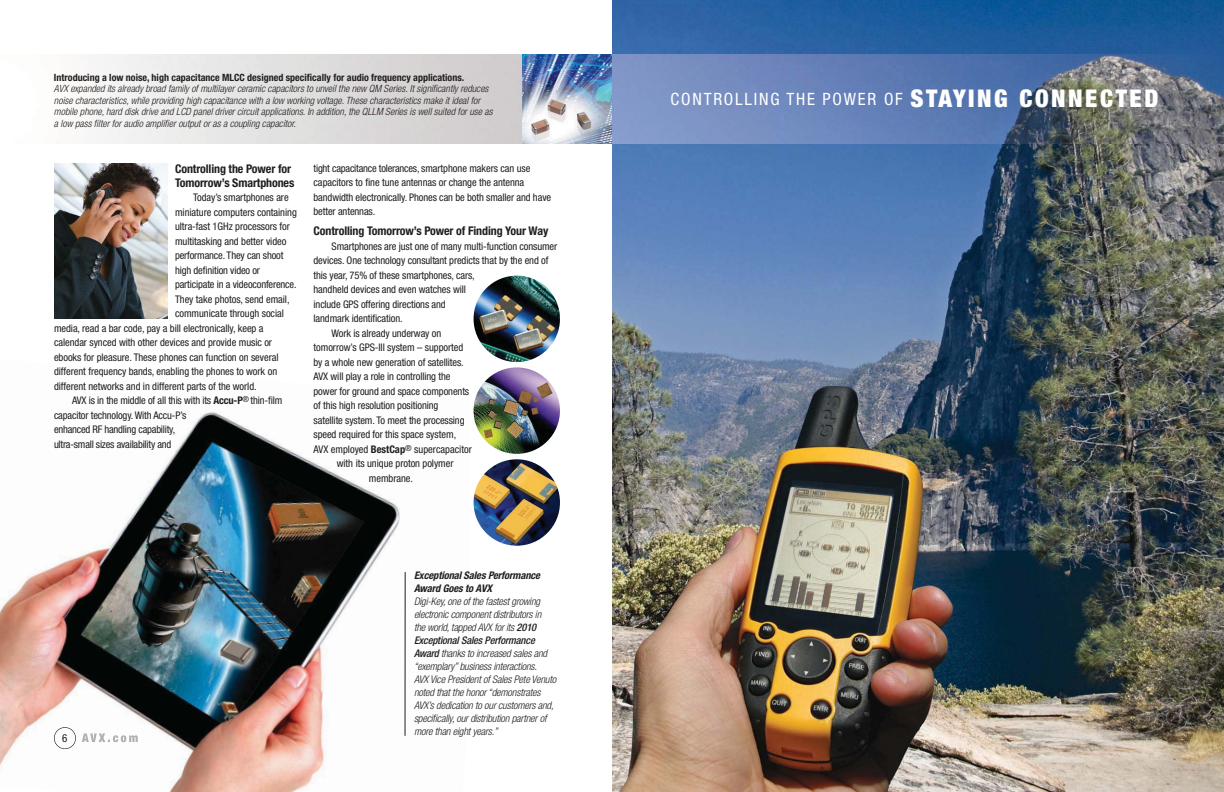
<style>
.page{position:relative;width:1224px;height:792px;background:#fff}
.page>*{position:absolute;margin:0;border:0;box-sizing:border-box;transform-origin:0 0}
.t1{font:condensed 17px "Helvetica Neue LT Std";letter-spacing:.105em;color:#fff}
.t2{font:700 condensed 12px/14px "Helvetica Neue LT Std";letter-spacing:-.01em;color:#201d1d}
.t3{font:condensed 11px "Helvetica Neue LT Std";color:#201d1d}
.t4{font:condensed 10.5px/14.5px "Helvetica Neue LT Std";letter-spacing:-.01em;color:#201d1d}
.t5{font:italic 300 condensed 10.5px/13px "Helvetica Neue LT Std";letter-spacing:-.015em;color:#201d1d}
.t6{font:italic 700 condensed 10.5px/13px "Helvetica Neue LT Std";letter-spacing:-.01em;color:#201d1d}
.t7{font:italic 300 condensed 10px/11.5px "Helvetica Neue LT Std";color:#201d1d}
.t8{font:700 condensed 10px "Helvetica Neue LT Std";color:#201d1d}
.s1{font-weight:700}
.s2{font-weight:500}
.s3{font-weight:900;font-size:24.4px}
</style>
<div class="page">
<img style="left:0;top:412px;width:405px;height:380px">
<img style="left:612px;top:0;width:612px;height:792px">
<img style="left:522px;top:54px;width:702px;height:90px">
<img style="left:54px;top:164px;width:113px;height:154px">
<div style="left:0;top:54px;width:522px;height:90px;background:linear-gradient(to right,#fff,#ccc9c9)"></div>
<img style="left:474px;top:367px;width:86px;height:87px;border-radius:50%">
<img style="left:474px;top:276px;width:86px;height:86px;border-radius:50%">
<svg style="left:54px;top:727px;width:22px;height:22px"></svg>
<img style="left:82px;top:733px;width:44px;height:9px">
<svg style="left:129px;top:735px;width:9px;height:7px"></svg>
<img style="left:474px;top:459px;width:86px;height:87px;border-radius:50%">
<hr style="left:405px;top:572px;width:1px;height:164px;background:#201d1d">
<p class="t8" style="left:54px;top:73px;width:412px">Introducing a low noise, high capacitance MLCC designed specifically for audio frequency applications.</p>
<p class="t7" style="left:54px;top:84px;width:440px">AVX expanded its already broad family of multilayer ceramic capacitors to unveil the new QM Series. It significantly reduces noise characteristics, while providing high capacitance with a low working voltage. These characteristics make it ideal for mobile phone, hard disk drive and LCD panel driver circuit applications. In addition, the QLLM Series is well suited for use as a low pass filter for audio amplifier output or as a coupling capacitor.</p>
<p class="t2" style="left:175px;top:163px;width:121px">Controlling the Power for<br>Tomorrow’s Smartphones</p>
<p class="t4" style="left:193px;top:191px;width:97px">Today’s smartphones are</p>
<p class="t4" style="left:175px;top:206px;width:123px">miniature computers containing</p>
<p class="t4" style="left:175px;top:220px;width:116px">ultra-fast 1GHz processors for</p>
<p class="t4" style="left:175px;top:235px;width:113px">multitasking and better video</p>
<p class="t4" style="left:175px;top:249px;width:110px">performance. They can shoot</p>
<p class="t4" style="left:175px;top:264px;width:86px">high definition video or</p>
<p class="t4" style="left:175px;top:278px;width:123px">participate in a videoconference.</p>
<p class="t4" style="left:175px;top:293px;width:116px">They take photos, send email,</p>
<p class="t4" style="left:175px;top:307px;width:110px">communicate through social</p>
<p class="t4" style="left:54px;top:322px;width:211px">media, read a bar code, pay a bill electronically, keep a</p>
<p class="t4" style="left:54px;top:336px;width:220px">calendar synced with other devices and provide music or</p>
<p class="t4" style="left:54px;top:351px;width:226px">ebooks for pleasure. These phones can function on several</p>
<p class="t4" style="left:54px;top:365px;width:225px">different frequency bands, enabling the phones to work on</p>
<p class="t4" style="left:54px;top:380px;width:204px">different networks and in different parts of the world.</p>
<p class="t4" style="left:72px;top:394px;width:212px">AVX is in the middle of all this with its <span class="s1">Accu-P</span><sup>®</sup> thin-film</p>
<p class="t4" style="left:54px;top:409px;width:134px">capacitor technology. With Accu-P’s</p>
<p class="t4" style="left:54px;top:423px;width:123px">enhanced RF handling capability,</p>
<p class="t4" style="left:54px;top:438px;width:119px">ultra-small sizes availability and</p>
<p class="t4" style="left:314px;top:162px;width:239px">tight capacitance tolerances, smartphone makers can use capacitors to fine tune antennas or change the antenna bandwidth electronically. Phones can be both smaller and have better antennas.</p>
<p class="t2" style="left:314px;top:225px;width:236px">Controlling Tomorrow’s Power of Finding Your Way</p>
<p class="t4" style="left:332px;top:240px;width:227px">Smartphones are just one of many multi-function consumer</p>
<p class="t4" style="left:314px;top:255px;width:236px">devices. One technology consultant predicts that by the end of</p>
<p class="t4" style="left:314px;top:269px;width:163px">this year, 75% of these smartphones, cars,</p>
<p class="t4" style="left:314px;top:284px;width:154px">handheld devices and even watches will</p>
<p class="t4" style="left:314px;top:298px;width:134px">include GPS offering directions and</p>
<p class="t4" style="left:314px;top:313px;width:91px">landmark identification.</p>
<p class="t4" style="left:332px;top:327px;width:111px">Work is already underway on</p>
<p class="t4" style="left:314px;top:342px;width:151px">tomorrow’s GPS-III system – supported</p>
<p class="t4" style="left:314px;top:356px;width:152px">by a whole new generation of satellites.</p>
<p class="t4" style="left:314px;top:371px;width:138px">AVX will play a role in controlling the</p>
<p class="t4" style="left:314px;top:385px;width:157px">power for ground and space components</p>
<p class="t4" style="left:314px;top:400px;width:126px">of this high resolution positioning</p>
<p class="t4" style="left:314px;top:414px;width:153px">satellite system. To meet the processing</p>
<p class="t4" style="left:314px;top:429px;width:144px">speed required for this space system,</p>
<p class="t4" style="left:314px;top:443px;width:160px">AVX employed <span class="s1">BestCap</span><sup>®</sup> supercapacitor</p>
<p class="t4" style="left:337px;top:458px;width:118px">with its unique proton polymer</p>
<p class="t4" style="left:369px;top:472px;width:46px">membrane.</p>
<p class="t3" style="left:62px;top:734px;width:7px">6</p>
<p class="t6" style="left:414px;top:569px;width:128px">Exceptional Sales Performance<br>Award Goes to AVX</p>
<p class="t5" style="left:414px;top:596px;width:144px">Digi-Key, one of the fastest growing electronic component distributors in<br>the world, tapped AVX for its <span class="s2">2010<br>Exceptional Sales Performance Award</span> thanks to increased sales and “exemplary” business interactions.<br>AVX Vice President of Sales Pete Venuto noted that the honor “demonstrates AVX’s dedication to our customers and, specifically, our distribution partner of more than eight years.”</p>
<h1 class="t1" style="left:671px;top:93px;width:489px">CONTROLLING THE POWER OF <span class="s3">STAYING CONNECTED</span></h1>
</div>
